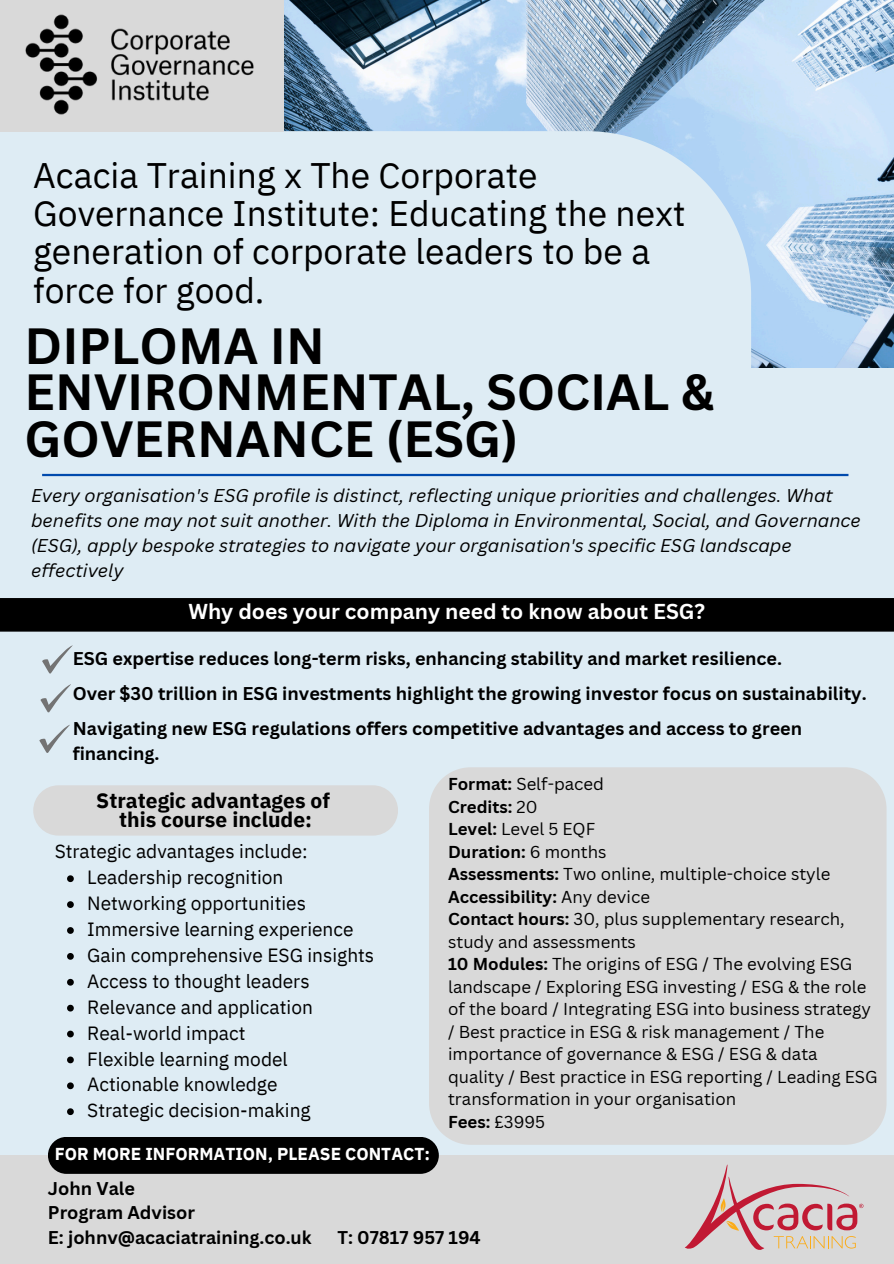
<style>
.page{position:relative;width:894px;height:1264px;background:#fff}
.page>*{position:absolute;margin:0;border:0;box-sizing:border-box;transform-origin:0 0}
.t1{font:700 49.5px "Canva Sans";color:#000}
.t2{font:35.4px/38.2px "IBM Plex Sans";color:#000}
.t3{font:700 21px "IBM Plex Sans";color:#000}
.t4{font:700 21px "Canva Sans";color:#fff}
.t5{font:19.2px "IBM Plex Sans";color:#000}
.t6{font:700 18px/24.8px "Canva Sans";color:#000}
.t7{font:italic 18px/24.8px "Canva Sans";color:#000}
.t8{font:700 17.25px "IBM Plex Sans";color:#fff}
.t9{font:16.8px/22.5px "Canva Sans";color:#000}
.t10{font:700 16.8px "Canva Sans";color:#000}
.s1{font-weight:700}
.s2{font-weight:400}
</style>
<div class="page">
<div style="left:0;top:0;width:893px;height:1263px;background:#deecf4"></div>
<div style="left:0;top:1155px;width:893px;height:108px;background:#d9d9d9"></div>
<img style="left:288px;top:0;width:605px;height:367px">
<svg style="left:42px;top:132px;width:709px;height:345px"></svg>
<div style="left:0;top:0;width:284px;height:131px;background:#d9d9d9"></div>
<img style="left:20px;top:0;width:268px;height:154px">
<svg style="left:685px;top:1164px;width:178px;height:85px"></svg>
<div style="left:48px;top:1136px;width:390px;height:37px;background:#000;border-radius:18px"></div>
<div style="left:33px;top:785px;width:365px;height:50px;background:#d9d9d9;border-radius:25px"></div>
<div style="left:429px;top:767px;width:457px;height:377px;background:#d9d9d9"></div>
<hr style="left:42px;top:474px;width:806px;height:2px;background:#004aad">
<div style="left:0;top:598px;width:893px;height:33px;background:#000"></div>
<svg style="left:42px;top:645px;width:30px;height:28px"></svg>
<svg style="left:40px;top:684px;width:31px;height:28px"></svg>
<svg style="left:39px;top:724px;width:31px;height:28px"></svg>
<svg style="left:67px;top:875px;width:7px;height:7px"></svg>
<svg style="left:67px;top:901px;width:7px;height:7px"></svg>
<svg style="left:67px;top:927px;width:7px;height:6px"></svg>
<svg style="left:67px;top:953px;width:7px;height:6px"></svg>
<svg style="left:67px;top:978px;width:7px;height:7px"></svg>
<svg style="left:67px;top:1004px;width:7px;height:7px"></svg>
<svg style="left:67px;top:1030px;width:7px;height:7px"></svg>
<svg style="left:67px;top:1056px;width:7px;height:7px"></svg>
<svg style="left:67px;top:1082px;width:7px;height:7px"></svg>
<svg style="left:67px;top:1108px;width:7px;height:7px"></svg>
<p class="t2" style="left:33px;top:155px;width:653px">Acacia Training x The Corporate<br>Governance Institute: Educating the next generation of corporate leaders to be a force for good.</p>
<p class="t1" style="left:25px;top:311px;width:301px">DIPLOMA IN</p>
<p class="t1" style="left:25px;top:357px;width:690px">ENVIRONMENTAL, SOCIAL &amp;</p>
<h3 class="t1" style="left:25px;top:404px;width:495px">GOVERNANCE (ESG)</h3>
<p class="t7" style="left:31px;top:483px;width:831px">Every organisation's ESG profile is distinct, reflecting unique priorities and challenges. What benefits one may not suit another. With the Diploma in Environmental, Social, and Governance (ESG), apply bespoke strategies to navigate your organisation's specific ESG landscape effectively</p>
<p class="t4" style="left:188px;top:596px;width:518px">Why does your company need to know about ESG?</p>
<p class="t6" style="left:73px;top:645px;width:710px">ESG expertise reduces long-term risks, enhancing stability and market resilience.</p>
<p class="t6" style="left:73px;top:680px;width:795px">Over $30 trillion in ESG investments highlight the growing investor focus on sustainability.</p>
<p class="t6" style="left:73px;top:715px;width:730px">Navigating new ESG regulations offers competitive advantages and access to green financing.</p>
<p class="t3" style="left:96px;top:786px;width:235px">Strategic advantages of</p>
<p class="t3" style="left:119px;top:805px;width:194px">this course include:</p>
<h2 class="t5" style="left:55px;top:838px;width:254px">Strategic advantages include:</h2>
<h1 class="t5" style="left:87px;top:864px;width:198px">Leadership recognition</h1>
<h1 class="t5" style="left:87px;top:890px;width:220px">Networking opportunities</h1>
<h1 class="t5" style="left:87px;top:916px;width:268px">Immersive learning experience</h1>
<p class="t5" style="left:87px;top:942px;width:288px">Gain comprehensive ESG insights</p>
<h3 class="t5" style="left:87px;top:968px;width:224px">Access to thought leaders</h3>
<p class="t5" style="left:87px;top:994px;width:227px">Relevance and application</p>
<h6 class="t5" style="left:87px;top:1019px;width:160px">Real-world impact</h6>
<h6 class="t5" style="left:87px;top:1045px;width:202px">Flexible learning model</h6>
<h6 class="t5" style="left:87px;top:1071px;width:192px">Actionable knowledge</h6>
<p class="t5" style="left:87px;top:1097px;width:225px">Strategic decision-making</p>
<p class="t8" style="left:55px;top:1142px;width:377px">FOR MORE INFORMATION, PLEASE CONTACT:</p>
<h3 class="t9" style="left:448px;top:772px;width:157px"><span class="s1">Format:</span> Self-paced</h3>
<h4 class="t10" style="left:448px;top:794px;width:91px">Credits: <span class="s2">20</span></h4>
<p class="t9" style="left:448px;top:817px;width:149px"><span class="s1">Level:</span> Level 5 EQF</p>
<p class="t10" style="left:448px;top:839px;width:160px">Duration: <span class="s2">6 months</span></p>
<p class="t9" style="left:448px;top:862px;width:383px"><span class="s1">Assessments:</span> Two online, multiple-choice style</p>
<p class="t10" style="left:448px;top:884px;width:203px">Accessibility: <span class="s2">Any device</span></p>
<p class="t9" style="left:448px;top:907px;width:398px"><span class="s1">Contact hours:</span> 30, plus supplementary research, study and assessments</p>
<p class="t9" style="left:448px;top:952px;width:431px"><span class="s1">10 Modules:</span> The origins of ESG / The evolving ESG landscape / Exploring ESG investing / ESG &amp; the role of the board / Integrating ESG into business strategy / Best practice in ESG &amp; risk management / The importance of governance &amp; ESG / ESG &amp; data quality / Best practice in ESG reporting / Leading ESG transformation in your organisation</p>
<p class="t10" style="left:448px;top:1109px;width:99px">Fees: <span class="s2">£3995</span></p>
<p class="t6" style="left:48px;top:1175px;width:265px">John Vale<br>Program Advisor<br>E: johnv@acaciatraining.co.uk</p>
<p class="t6" style="left:337px;top:1224px;width:145px">T: 07817 957 194</p>
</div>
